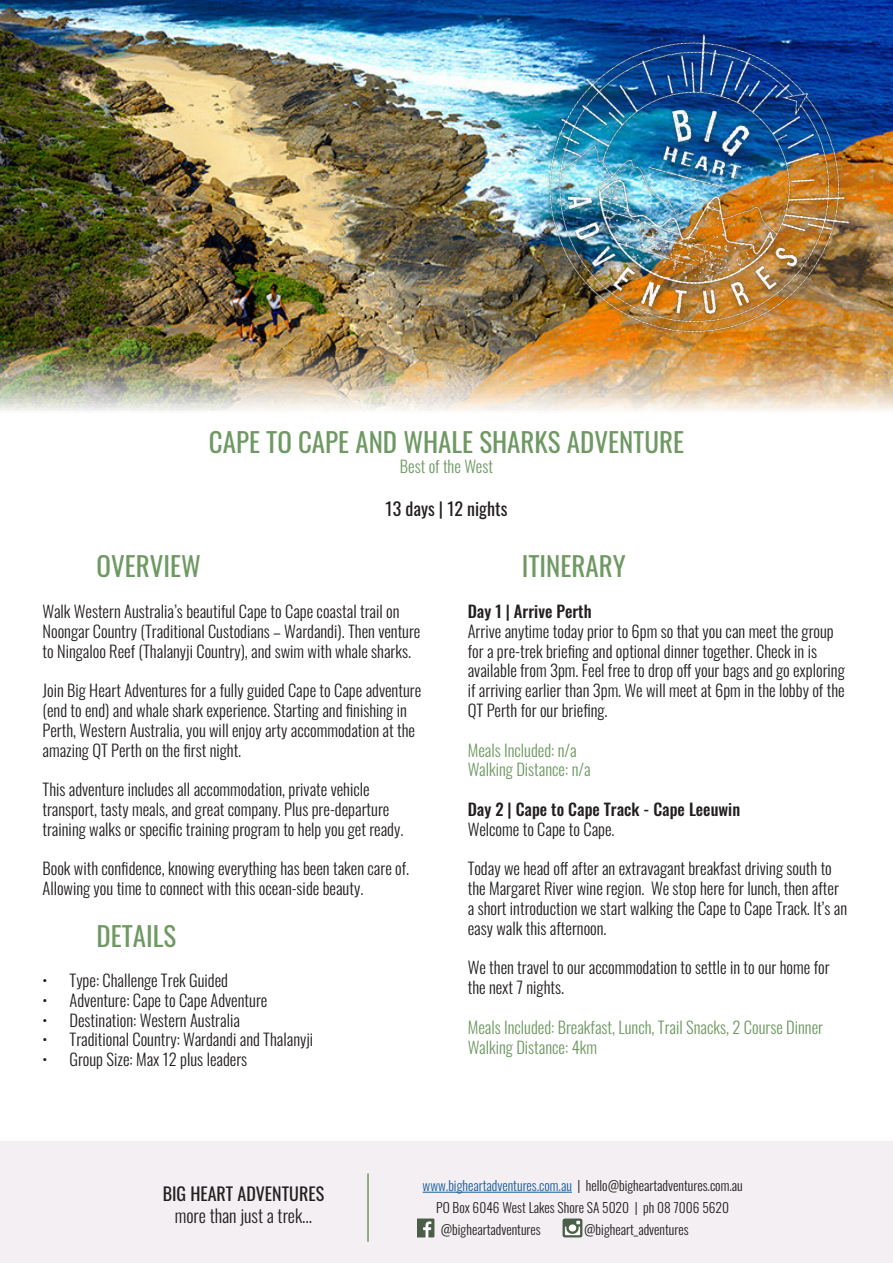
<style>
.page{position:relative;width:893px;height:1263px;background:#fff}
.page>*{position:absolute;margin:0;border:0;box-sizing:border-box;transform-origin:0 0}
.Header__caps_green{font:27px "Oswald";color:#6f9963}
.Bold_Subheader{font:18px "Oswald";color:#231f20}
.t1{font:300 18px "Oswald";color:#231f20}
.Dot_Points{font:300 16.5px/19.8px "Oswald";color:#231f20}
.Green_Body{font:300 16.5px "Oswald";color:#6f9963}
.Dot_Points-2{font:500 16.5px "Oswald";color:#231f20}
.t2{font:300 13.5px "Oswald";color:#231f20}
.s1{color:#175d9e}
</style>
<div class="page">
<img style="left:0;top:0;width:458px;height:411px">
<img style="left:458px;top:0;width:435px;height:411px">
<div style="left:0;top:1142px;width:893px;height:121px;background:#f3eff2"></div>
<hr style="left:423px;top:1192px;width:149px;height:1px;background:#175d9e">
<img style="left:417px;top:1218px;width:18px;height:19px">
<img style="left:563px;top:1218px;width:19px;height:19px">
<hr style="left:367px;top:1173px;width:2px;height:69px;background:#6f9963">
<p class="Header__caps_green" style="left:209px;top:418px;width:477px">CAPE TO CAPE AND WHALE SHARKS ADVENTURE</p>
<p class="Green_Body" style="left:400px;top:452px;width:95px">Best of the West</p>
<p class="Bold_Subheader" style="left:386px;top:493px;width:123px">13 days | 12 nights</p>
<p class="Header__caps_green" style="left:97px;top:541px;width:106px">OVERVIEW</p>
<p class="Dot_Points" style="left:43px;top:599px;width:379px">Walk Western Australia’s beautiful Cape to Cape coastal trail on<br>Noongar Country (Traditional Custodians – Wardandi). Then venture to Ningaloo Reef (Thalanyji Country), and swim with whale sharks.</p>
<p class="Dot_Points" style="left:43px;top:679px;width:380px">Join Big Heart Adventures for a fully guided Cape to Cape adventure (end to end) and whale shark experience. Starting and finishing in Perth, Western Australia, you will enjoy arty accommodation at the amazing QT Perth on the first night.</p>
<p class="Dot_Points" style="left:43px;top:778px;width:362px">This adventure includes all accommodation, private vehicle transport, tasty meals, and great company. Plus pre-departure training walks or specific training program to help you get ready.</p>
<p class="Dot_Points" style="left:43px;top:857px;width:368px">Book with confidence, knowing everything has been taken care of.<br>Allowing you time to connect with this ocean-side beauty.</p>
<p class="Header__caps_green" style="left:97px;top:912px;width:81px">DETAILS</p>
<p class="Dot_Points" style="left:43px;top:968px;width:187px">• Type: Challenge Trek Guided</p>
<p class="Dot_Points" style="left:43px;top:988px;width:226px">• Adventure: Cape to Cape Adventure</p>
<p class="Dot_Points" style="left:43px;top:1008px;width:199px">• Destination: Western Australia</p>
<p class="Dot_Points" style="left:43px;top:1028px;width:272px">• Traditional Country: Wardandi and Thalanyji</p>
<p class="Dot_Points" style="left:43px;top:1048px;width:206px">• Group Size: Max 12 plus leaders</p>
<p class="Header__caps_green" style="left:522px;top:541px;width:106px">ITINERARY</p>
<p class="Dot_Points-2" style="left:468px;top:603px;width:125px">Day 1 | Arrive Perth</p>
<p class="Dot_Points" style="left:468px;top:619px;width:379px">Arrive anytime today prior to 6pm so that you can meet the group for a pre-trek briefing and optional dinner together. Check in is available from 3pm. Feel free to drop off your bags and go exploring if arriving earlier than 3pm. We will meet at 6pm in the lobby of the QT Perth for our briefing.</p>
<p class="Green_Body" style="left:468px;top:735px;width:110px">Meals Included: n/a</p>
<p class="Green_Body" style="left:468px;top:755px;width:124px">Walking Distance: n/a</p>
<p class="Dot_Points-2" style="left:468px;top:801px;width:274px">Day 2 | Cape to Cape Track - Cape Leeuwin</p>
<p class="Dot_Points" style="left:468px;top:817px;width:148px">Welcome to Cape to Cape.</p>
<p class="Dot_Points" style="left:468px;top:857px;width:381px">Today we head off after an extravagant breakfast driving south to the Margaret River wine region. We stop here for lunch, then after a short introduction we start walking the Cape to Cape Track. It’s an easy walk this afternoon.</p>
<p class="Dot_Points" style="left:468px;top:956px;width:363px">We then travel to our accommodation to settle in to our home for the next 7 nights.</p>
<p class="Green_Body" style="left:468px;top:1012px;width:357px">Meals Included: Breakfast, Lunch, Trail Snacks, 2 Course Dinner</p>
<p class="Green_Body" style="left:468px;top:1032px;width:131px">Walking Distance: 4km</p>
<p class="Bold_Subheader" style="left:163px;top:1178px;width:163px">BIG HEART ADVENTURES</p>
<p class="t1" style="left:175px;top:1200px;width:139px">more than just a trek...</p>
<p class="t2" style="left:423px;top:1173px;width:322px"><span class="s1">www.bigheartadventures.com.au</span> | hello@bigheartadventures.com.au</p>
<p class="t2" style="left:436px;top:1196px;width:294px">PO Box 6046 West Lakes Shore SA 5020 | ph 08 7006 5620</p>
<p class="t2" style="left:441px;top:1217px;width:101px">@bigheartadventures</p>
<p class="t2" style="left:584px;top:1217px;width:106px">@bigheart_adventures</p>
</div>
